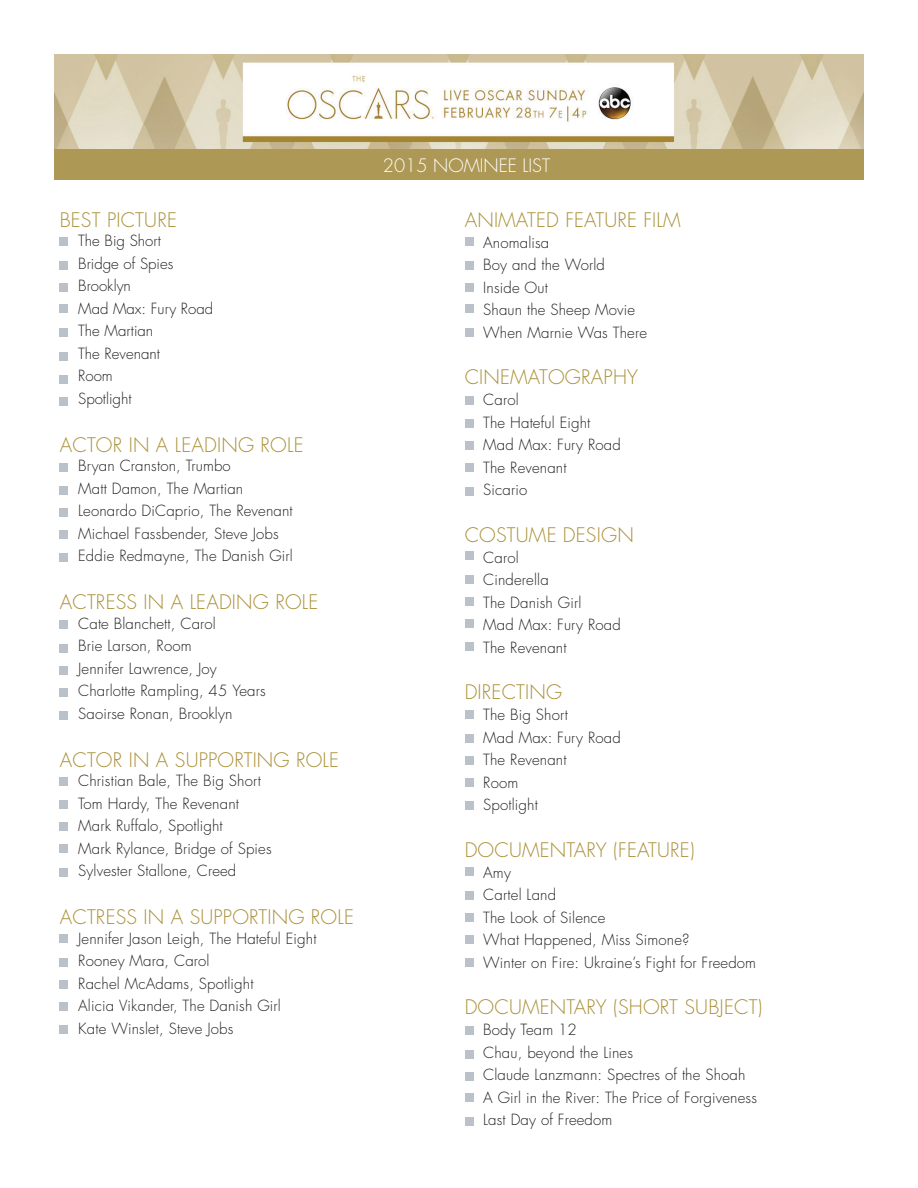
<style>
.page{position:relative;width:918px;height:1188px;background:#fff}
.page>*{position:absolute;margin:0;border:0;box-sizing:border-box;transform-origin:0 0}
.t1{font:300 19.5px "Futura Std";letter-spacing:.01em;color:#a98f35}
.t2{font:300 18px "Futura Std";color:#fff}
.t3{font:300 15px/22.5px "Futura Std";letter-spacing:.01em;color:#231f20}
</style>
<div class="page">
<div style="left:60px;top:463px;width:8px;height:8px;background:#bbc1c8"></div>
<div style="left:60px;top:487px;width:8px;height:8px;background:#bbc1c8"></div>
<div style="left:60px;top:508px;width:8px;height:9px;background:#bbc1c8"></div>
<div style="left:60px;top:530px;width:8px;height:9px;background:#bbc1c8"></div>
<div style="left:60px;top:554px;width:8px;height:8px;background:#bbc1c8"></div>
<div style="left:60px;top:621px;width:8px;height:8px;background:#bbc1c8"></div>
<div style="left:60px;top:644px;width:8px;height:9px;background:#bbc1c8"></div>
<div style="left:60px;top:666px;width:8px;height:9px;background:#bbc1c8"></div>
<div style="left:60px;top:688px;width:8px;height:8px;background:#bbc1c8"></div>
<div style="left:60px;top:712px;width:8px;height:8px;background:#bbc1c8"></div>
<div style="left:60px;top:777px;width:8px;height:8px;background:#bbc1c8"></div>
<div style="left:60px;top:801px;width:8px;height:8px;background:#bbc1c8"></div>
<div style="left:60px;top:823px;width:8px;height:8px;background:#bbc1c8"></div>
<div style="left:60px;top:844px;width:8px;height:9px;background:#bbc1c8"></div>
<div style="left:60px;top:868px;width:8px;height:8px;background:#bbc1c8"></div>
<div style="left:60px;top:935px;width:8px;height:8px;background:#bbc1c8"></div>
<div style="left:60px;top:958px;width:8px;height:9px;background:#bbc1c8"></div>
<div style="left:60px;top:980px;width:8px;height:9px;background:#bbc1c8"></div>
<div style="left:60px;top:1002px;width:8px;height:9px;background:#bbc1c8"></div>
<div style="left:60px;top:1026px;width:8px;height:8px;background:#bbc1c8"></div>
<div style="left:60px;top:237px;width:8px;height:9px;background:#bbc1c8"></div>
<div style="left:60px;top:261px;width:8px;height:8px;background:#bbc1c8"></div>
<div style="left:60px;top:283px;width:8px;height:8px;background:#bbc1c8"></div>
<div style="left:60px;top:305px;width:8px;height:8px;background:#bbc1c8"></div>
<div style="left:60px;top:328px;width:8px;height:8px;background:#bbc1c8"></div>
<div style="left:60px;top:352px;width:8px;height:8px;background:#bbc1c8"></div>
<div style="left:60px;top:376px;width:8px;height:8px;background:#bbc1c8"></div>
<div style="left:60px;top:398px;width:8px;height:8px;background:#bbc1c8"></div>
<div style="left:465px;top:237px;width:8px;height:9px;background:#bbc1c8"></div>
<div style="left:465px;top:261px;width:8px;height:8px;background:#bbc1c8"></div>
<div style="left:465px;top:283px;width:8px;height:8px;background:#bbc1c8"></div>
<div style="left:465px;top:305px;width:8px;height:8px;background:#bbc1c8"></div>
<div style="left:465px;top:328px;width:8px;height:8px;background:#bbc1c8"></div>
<div style="left:465px;top:396px;width:8px;height:8px;background:#bbc1c8"></div>
<div style="left:465px;top:420px;width:8px;height:8px;background:#bbc1c8"></div>
<div style="left:465px;top:442px;width:8px;height:8px;background:#bbc1c8"></div>
<div style="left:465px;top:464px;width:8px;height:8px;background:#bbc1c8"></div>
<div style="left:465px;top:487px;width:8px;height:8px;background:#bbc1c8"></div>
<div style="left:465px;top:552px;width:8px;height:8px;background:#bbc1c8"></div>
<div style="left:465px;top:575px;width:8px;height:9px;background:#bbc1c8"></div>
<div style="left:465px;top:597px;width:8px;height:9px;background:#bbc1c8"></div>
<div style="left:465px;top:619px;width:8px;height:8px;background:#bbc1c8"></div>
<div style="left:465px;top:643px;width:8px;height:8px;background:#bbc1c8"></div>
<div style="left:465px;top:710px;width:8px;height:9px;background:#bbc1c8"></div>
<div style="left:465px;top:734px;width:8px;height:8px;background:#bbc1c8"></div>
<div style="left:465px;top:756px;width:8px;height:8px;background:#bbc1c8"></div>
<div style="left:465px;top:778px;width:8px;height:8px;background:#bbc1c8"></div>
<div style="left:465px;top:801px;width:8px;height:9px;background:#bbc1c8"></div>
<div style="left:465px;top:868px;width:8px;height:8px;background:#bbc1c8"></div>
<div style="left:465px;top:891px;width:8px;height:9px;background:#bbc1c8"></div>
<div style="left:465px;top:913px;width:8px;height:8px;background:#bbc1c8"></div>
<div style="left:465px;top:935px;width:8px;height:8px;background:#bbc1c8"></div>
<div style="left:465px;top:958px;width:8px;height:9px;background:#bbc1c8"></div>
<div style="left:465px;top:1026px;width:8px;height:9px;background:#bbc1c8"></div>
<div style="left:465px;top:1050px;width:8px;height:8px;background:#bbc1c8"></div>
<div style="left:465px;top:1072px;width:8px;height:8px;background:#bbc1c8"></div>
<div style="left:465px;top:1094px;width:8px;height:8px;background:#bbc1c8"></div>
<div style="left:465px;top:1117px;width:8px;height:8px;background:#bbc1c8"></div>
<img style="left:54px;top:54px;width:810px;height:95px">
<div style="left:54px;top:149px;width:810px;height:31px;background:#ae9856"></div>
<h1 class="t1" style="left:60px;top:208px;width:119px">BEST PICTURE</h1>
<p class="t3" style="left:78px;top:230px;width:137px">The Big Short<br>Bridge of Spies<br>Brooklyn<br>Mad Max: Fury Road<br>The Martian<br>The Revenant<br>Room<br>Spotlight</p>
<h1 class="t1" style="left:60px;top:433px;width:245px">ACTOR IN A LEADING ROLE</h1>
<p class="t3" style="left:78px;top:455px;width:216px">Bryan Cranston, Trumbo<br>Matt Damon, The Martian<br>Leonardo DiCaprio, The Revenant<br>Michael Fassbender, Steve Jobs<br>Eddie Redmayne, The Danish Girl</p>
<h1 class="t1" style="left:60px;top:590px;width:260px">ACTRESS IN A LEADING ROLE</h1>
<p class="t3" style="left:78px;top:613px;width:189px">Cate Blanchett, Carol<br>Brie Larson, Room<br>Jennifer Lawrence, Joy<br>Charlotte Rampling, 45 Years<br>Saoirse Ronan, Brooklyn</p>
<h1 class="t1" style="left:60px;top:748px;width:281px">ACTOR IN A SUPPORTING ROLE</h1>
<p class="t3" style="left:78px;top:770px;width:195px">Christian Bale, The Big Short<br>Tom Hardy, The Revenant<br>Mark Ruffalo, Spotlight<br>Mark Rylance, Bridge of Spies<br>Sylvester Stallone, Creed</p>
<h1 class="t1" style="left:60px;top:905px;width:296px">ACTRESS IN A SUPPORTING ROLE</h1>
<p class="t3" style="left:78px;top:928px;width:240px">Jennifer Jason Leigh, The Hateful Eight<br>Rooney Mara, Carol<br>Rachel McAdams, Spotlight<br>Alicia Vikander, The Danish Girl<br>Kate Winslet, Steve Jobs</p>
<p class="t2" style="left:383px;top:154px;width:169px">2015 NOMINEE LIST</p>
<h1 class="t1" style="left:465px;top:208px;width:217px">ANIMATED FEATURE FILM</h1>
<p class="t3" style="left:483px;top:231px;width:165px">Anomalisa<br>Boy and the World<br>Inside Out<br>Shaun the Sheep Movie<br>When Marnie Was There</p>
<h1 class="t1" style="left:465px;top:365px;width:175px">CINEMATOGRAPHY</h1>
<p class="t3" style="left:483px;top:389px;width:139px">Carol<br>The Hateful Eight<br>Mad Max: Fury Road<br>The Revenant<br>Sicario</p>
<h1 class="t1" style="left:465px;top:523px;width:171px">COSTUME DESIGN</h1>
<p class="t3" style="left:483px;top:546px;width:139px">Carol<br>Cinderella<br>The Danish Girl<br>Mad Max: Fury Road<br>The Revenant</p>
<h1 class="t1" style="left:465px;top:680px;width:99px">DIRECTING</h1>
<p class="t3" style="left:483px;top:704px;width:139px">The Big Short<br>Mad Max: Fury Road<br>The Revenant<br>Room<br>Spotlight</p>
<h1 class="t1" style="left:465px;top:838px;width:232px">DOCUMENTARY (FEATURE)</h1>
<p class="t3" style="left:483px;top:861px;width:274px">Amy<br>Cartel Land<br>The Look of Silence<br>What Happened, Miss Simone?<br>Winter on Fire: Ukraine’s Fight for Freedom</p>
<h1 class="t1" style="left:465px;top:995px;width:299px">DOCUMENTARY (SHORT SUBJECT)</h1>
<p class="t3" style="left:483px;top:1019px;width:275px">Body Team 12<br>Chau, beyond the Lines<br>Claude Lanzmann: Spectres of the Shoah<br>A Girl in the River: The Price of Forgiveness<br>Last Day of Freedom</p>
</div>
